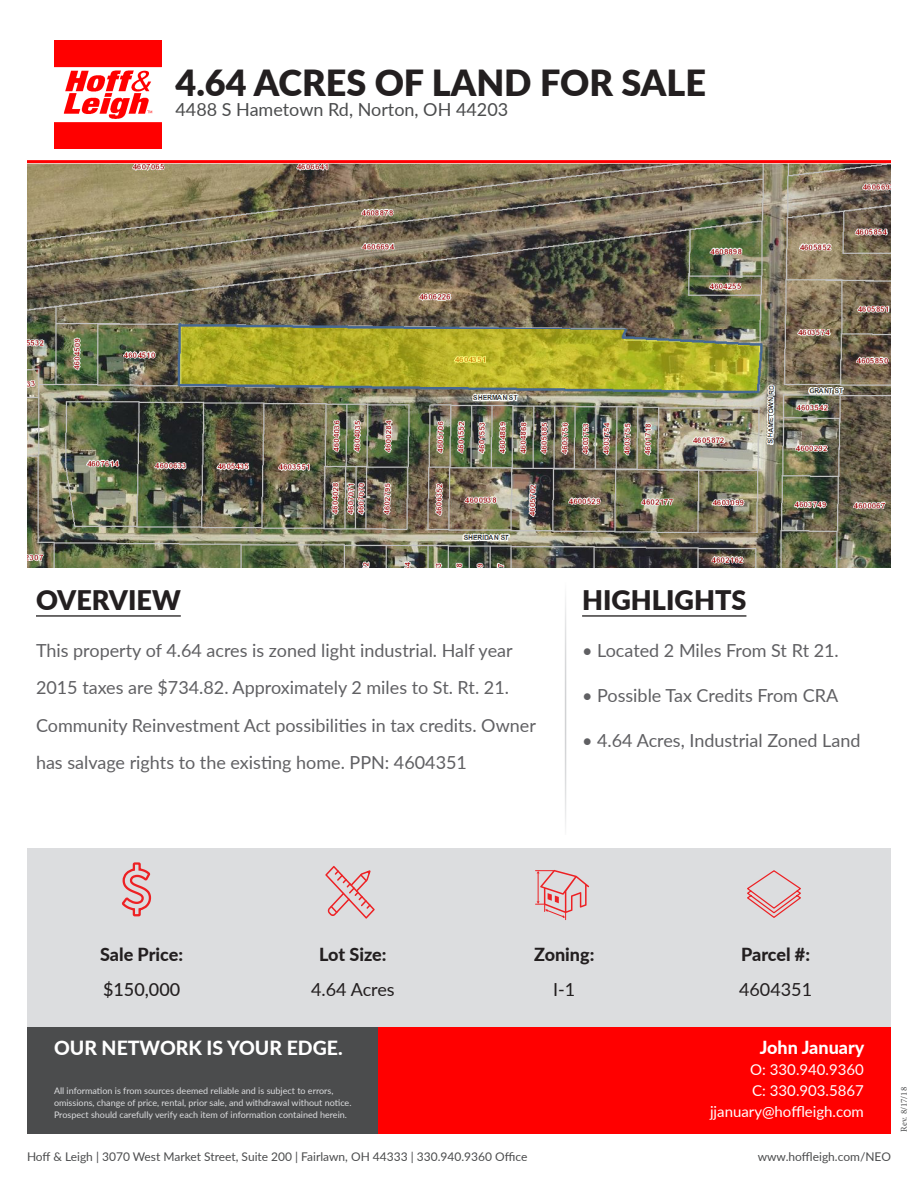
<style>
.page{position:relative;width:918px;height:1188px;background:#fff}
.page>*{position:absolute;margin:0;border:0;box-sizing:border-box;transform-origin:0 0}
.t1{font:900 36px "Lato";color:#231f20}
.t2{font:900 27px "Lato";color:#231f20}
.t3{font:800 19.5px "Lato";color:#fff}
.Body_Copy{font:18px/37.5px "Lato";color:#606063}
.t4{font:800 18px "Lato";color:#231f20}
.t5{font:18px "Lato";color:#4b4c4d}
.t6{font:18px "Lato";color:#231f20}
.t7{font:800 18px "Lato";color:#fff}
.t8{font:500 18px "Lato";color:#231f20}
.t9{font:15px/21px "Lato";color:#fff;text-align:right}
.t10{font:12px "Lato";color:#4b4c4d}
.t11{font:700 11.1px "Arial";color:#000}
.t12{font:9px/12px "Lato";color:#dcdddf}
.t13{font:9px "Minion Pro";color:#4b4c4d}
.t14{font:7.95px/16.5px "Arial";letter-spacing:.01em;color:#000}
</style>
<div class="page">
<div style="left:27px;top:1026px;width:351px;height:108px;background:#4b4c4d"></div>
<div style="left:378px;top:1026px;width:513px;height:108px;background:#f00"></div>
<div style="left:27px;top:848px;width:864px;height:179px;background:#dcdddf"></div>
<img style="left:27px;top:164px;width:864px;height:403px">
<img style="left:54px;top:40px;width:108px;height:108px">
<hr style="left:27px;top:160px;width:864px;height:3px;background:#f00">
<hr style="left:36px;top:615px;width:145px;height:2px;background:#231f20">
<svg style="left:121px;top:862px;width:31px;height:55px"></svg>
<svg style="left:747px;top:870px;width:54px;height:48px"></svg>
<hr style="left:565px;top:582px;width:1px;height:253px;background:#d1d2d4">
<hr style="left:582px;top:615px;width:164px;height:2px;background:#231f20">
<svg style="left:325px;top:866px;width:50px;height:53px"></svg>
<svg style="left:535px;top:870px;width:54px;height:50px"></svg>
<p class="t1" style="left:176px;top:56px;width:532px">4.64 ACRES OF LAND FOR SALE</p>
<p class="t5" style="left:176px;top:96px;width:334px">4488 S Hametown Rd, Norton, OH 44203</p>
<p class="t11" style="left:425px;top:104px;width:120px">4488 S Hametown Rd.</p>
<p class="t2" style="left:36px;top:580px;width:146px">OVERVIEW</p>
<p class="Body_Copy" style="left:36px;top:631px;width:501px">This property of 4.64 acres is zoned light industrial. Half year 2015 taxes are $734.82. Approximately 2 miles to St. Rt. 21.<br>Community Reinvestment Act possibilities in tax credits. Owner has salvage rights to the existing home. PPN: 4604351</p>
<p class="t14" style="left:29px;top:670px;width:46px">Jurisdictions<br>Parcels</p>
<p class="t2" style="left:582px;top:580px;width:166px">HIGHLIGHTS</p>
<p class="Body_Copy" style="left:582px;top:631px;width:258px">• Located 2 Miles From St Rt 21.</p>
<p class="Body_Copy" style="left:582px;top:676px;width:258px">• Possible Tax Credits From CRA</p>
<p class="Body_Copy" style="left:582px;top:721px;width:280px">• 4.64 Acres, Industrial Zoned Land</p>
<p class="t4" style="left:100px;top:941px;width:85px">Sale Price:</p>
<p class="t4" style="left:319px;top:941px;width:69px">Lot Size:</p>
<p class="t4" style="left:534px;top:941px;width:62px">Zoning:</p>
<p class="t4" style="left:741px;top:941px;width:70px">Parcel #:</p>
<p class="t8" style="left:103px;top:977px;width:79px">$150,000</p>
<p class="t6" style="left:311px;top:977px;width:85px">4.64 Acres</p>
<p class="t6" style="left:553px;top:977px;width:24px">I-1</p>
<p class="t6" style="left:739px;top:977px;width:75px">4604351</p>
<p class="t3" style="left:54px;top:1034px;width:290px">OUR NETWORK IS YOUR EDGE.</p>
<p class="t7" style="left:760px;top:1034px;width:106px">John January</p>
<p class="t9" style="left:710px;top:1058px;width:155px">O: 330.940.9360<br>C: 330.903.5867 jjanuary@hoffleigh.com</p>
<p class="t12" style="left:54px;top:1084px;width:299px">All information is from sources deemed reliable and is subject to errors, omissions, change of price, rental, prior sale, and withdrawal without notice.<br>Prospect should carefully verify each item of information contained herein.</p>
<p class="t10" style="left:27px;top:1148px;width:502px">Hoff &amp; Leigh | 3070 West Market Street, Suite 200 | Fairlawn, OH 44333 | 330.940.9360 Office</p>
<p class="t10" style="left:758px;top:1148px;width:135px">www.hoffleigh.com/NEO</p>
<p class="t13" style="left:898px;top:1132px;width:46px;rotate:-90deg">Rev. 8/17/18</p>
</div>
